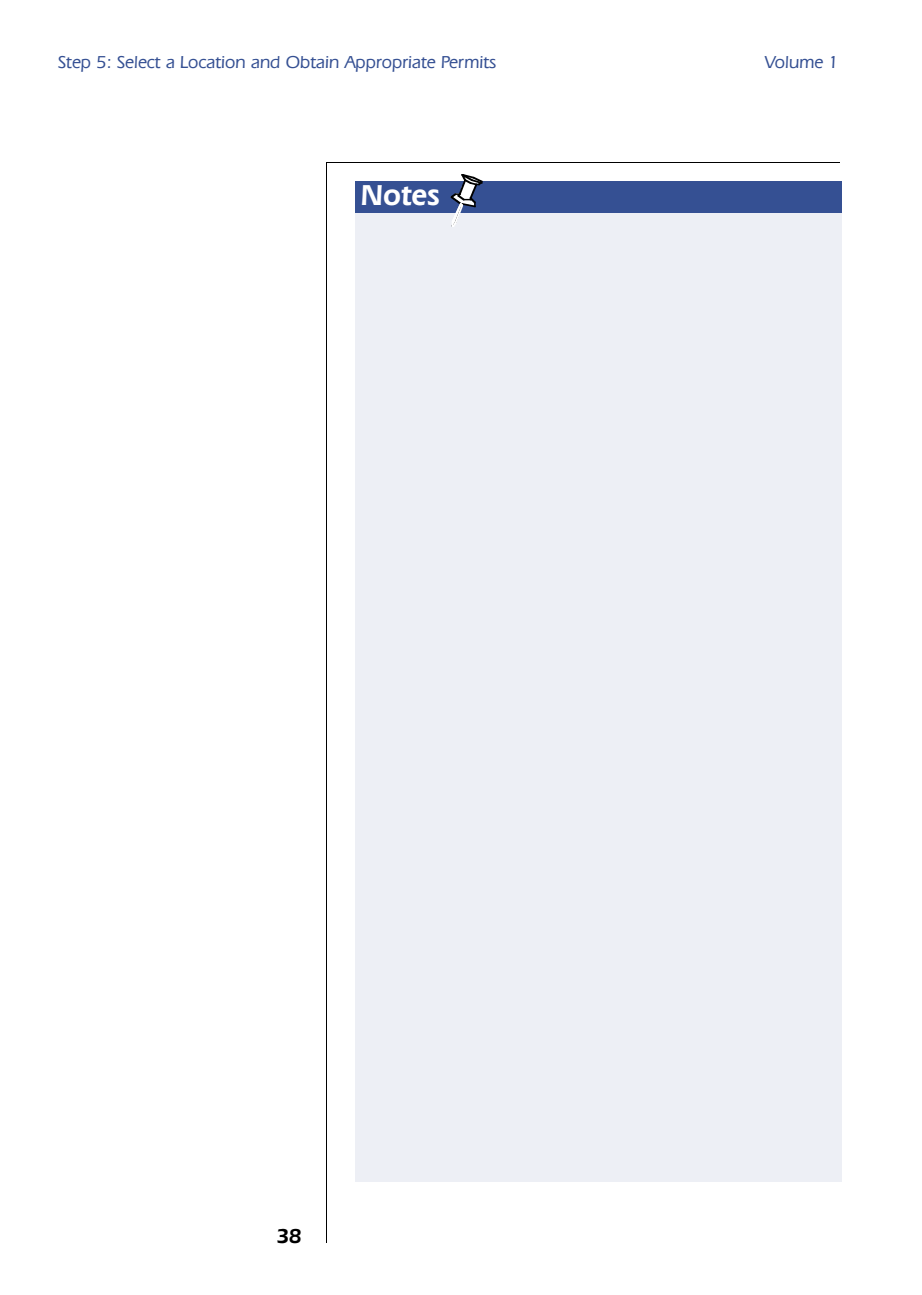
<style>
.page{position:relative;width:922px;height:1295px;background:#fff}
.page>*{position:absolute;margin:0;border:0;box-sizing:border-box;transform-origin:0 0}
.t1{font:600 30px "Eras IT Cby BT";color:#fff}
.t2{font:600 21px "Eras IT Cby BT";color:#000}
.t3{font:500 18px "Eras IT Cby BT";color:#355093}
</style>
<div class="page">
<hr style="left:326px;top:162px;width:513px;height:1px;background:#000">
<hr style="left:326px;top:162px;width:1px;height:1081px;background:#000">
<div style="left:355px;top:212px;width:486px;height:970px;background:#edeff5"></div>
<div style="left:355px;top:181px;width:486px;height:31px;background:#355093"></div>
<svg style="left:450px;top:174px;width:32px;height:53px"></svg>
<p class="t3" style="left:58px;top:56px;width:439px">Step 5: Select a Location and Obtain Appropriate Permits</p>
<p class="t3" style="left:764px;top:56px;width:75px">Volume 1</p>
<h1 class="t1" style="left:360px;top:185px;width:80px">Notes</h1>
<p class="t2" style="left:277px;top:1229px;width:26px">38</p>
</div>
